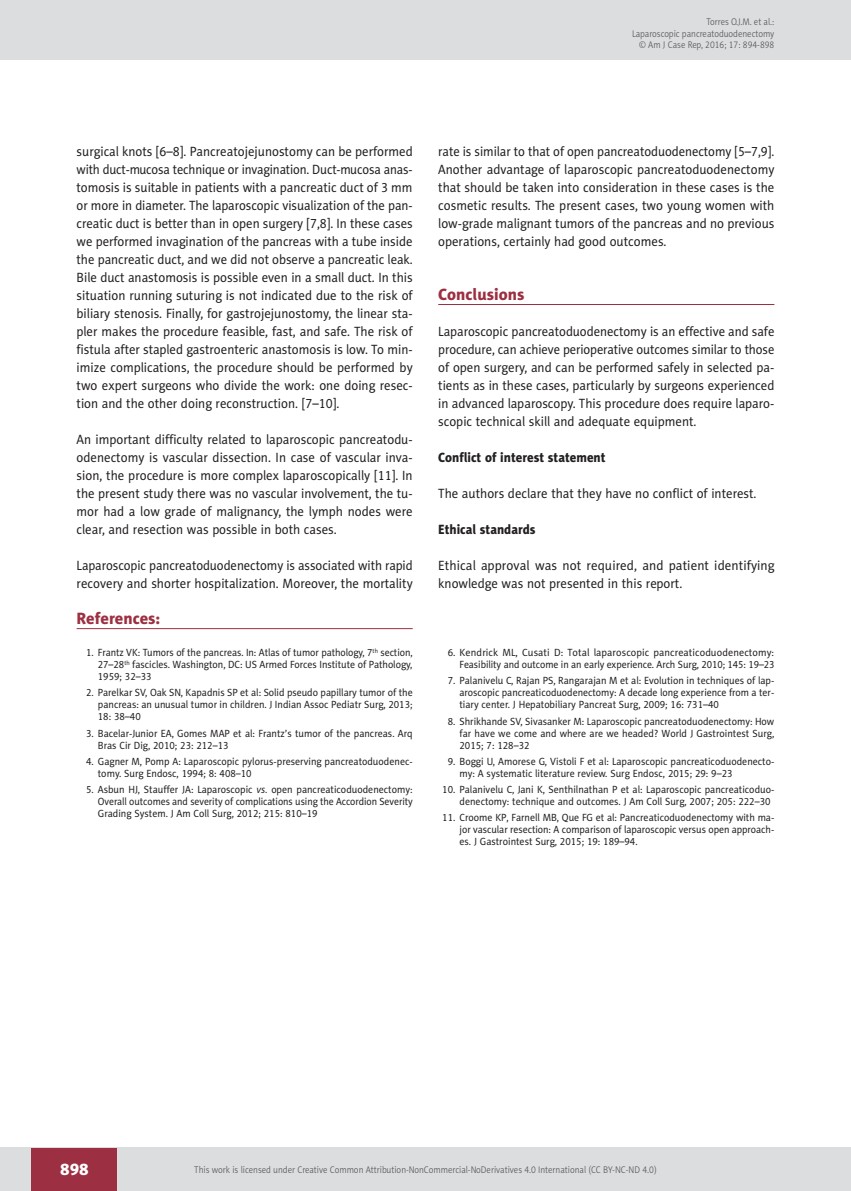
<style>
.page{position:relative;width:851px;height:1191px;background:#fff}
.page>*{position:absolute;margin:0;border:0;box-sizing:border-box;transform-origin:0 0}
.AJCR_Headline_1{font:16.5px "Naomi Sans EFN Heavy";color:#9d2f42}
.AJCR_Referencje_Tytu{font:16.5px "Naomi Sans EFN Heavy";color:#9d2f42}
.t1{font:16.5px "Naomi Sans EFN Heavy";color:#fff}
.AJCR_Body{font:13.5px/18px "Naomi Sans EFN";color:#231f20;text-align:justify;scale:.95 1}
.AJCR_Body-2{font:13.5px/18px "Naomi Sans EFN";color:#231f20;text-align:justify;scale:.94 1}
.AJCR_Body-3{font:13.5px/18px "Naomi Sans EFN";color:#231f20;scale:.96 1}
.AJCR_Headline_2{font:13.5px "Naomi Sans EFN Heavy";color:#231f20;scale:.95 1}
.AJCR_Referencje_punk{font:10.5px/12px "Naomi Sans EFN";color:#231f20;text-align:justify;scale:.95 1}
.AJCR_Referencje_punk-2{font:10.5px/12px "Naomi Sans EFN";color:#231f20;text-align:justify;scale:.94 1}
.AJCR_Referencje_punk-3{font:10.5px/12px "Naomi Sans EFN";color:#231f20;text-align:right}
.t2{font:9.75px/11.2px "Naomi Sans EFN Light";color:#57585a;text-align:right;scale:.9 1}
.s1{font-style:italic}
</style>
<div class="page">
<hr style="left:438px;top:304px;width:336px;height:1px;background:#9d2f42">
<hr style="left:77px;top:628px;width:335px;height:1px;background:#9d2f42">
<div style="left:0;top:1148px;width:850px;height:43px;background:#dcdddf"></div>
<div style="left:32px;top:1147px;width:85px;height:43px;background:#9d2f42"></div>
<div style="left:0;top:0;width:850px;height:60px;background:#dcdddf"></div>
<p class="t2" style="left:632px;top:16px;width:160px">Torres O.J.M. et al.:<br>Laparoscopic pancreatoduodenectomy © Am J Case Rep, 2016; 17: 894-898</p>
<p class="AJCR_Body" style="left:77px;top:142px;width:355px">surgical knots [6–8]. Pancreatojejunostomy can be performed with duct-mucosa technique or invagination. Duct-mucosa anas&shy;tomosis is suitable in patients with a pancreatic duct of 3 mm or more in diameter. The laparoscopic visualization of the pan&shy;creatic duct is better than in open surgery [7,8]. In these cases we performed invagination of the pancreas with a tube inside the pancreatic duct, and we did not observe a pancreatic leak.<br>Bile duct anastomosis is possible even in a small duct. In this situation running suturing is not indicated due to the risk of biliary stenosis. Finally, for gastrojejunostomy, the linear sta&shy;pler makes the procedure feasible, fast, and safe. The risk of fistula after stapled gastroenteric anastomosis is low. To min&shy;imize complications, the procedure should be performed by two expert surgeons who divide the work: one doing resec&shy;tion and the other doing reconstruction. [7–10].</p>
<p class="AJCR_Body" style="left:77px;top:430px;width:355px">An important difficulty related to laparoscopic pancreatodu&shy;odenectomy is vascular dissection. In case of vascular inva&shy;sion, the procedure is more complex laparoscopically [11]. In the present study there was no vascular involvement, the tu&shy;mor had a low grade of malignancy, the lymph nodes were clear, and resection was possible in both cases.</p>
<p class="AJCR_Body-2" style="left:77px;top:556px;width:359px">Laparoscopic pancreatoduodenectomy is associated with rapid recovery and shorter hospitalization. Moreover, the mortality</p>
<p class="AJCR_Referencje_Tytu" style="left:77px;top:608px;width:85px">References:</p>
<p class="AJCR_Referencje_punk-2" style="left:98px;top:646px;width:336px;text-indent:-12px">1. Frantz VK: Tumors of the pancreas. In: Atlas of tumor pathology, 7<sup>th</sup> section, 27–28<sup>th</sup> fascicles. Washington, DC: US Armed Forces Institute of Pathology, 1959; 32–33</p>
<p class="AJCR_Referencje_punk" style="left:98px;top:687px;width:333px;text-indent:-12px">2. Parelkar SV, Oak SN, Kapadnis SP et al: Solid pseudo papillary tumor of the pancreas: an unusual tumor in children. J Indian Assoc Pediatr Surg, 2013; 18: 38–40</p>
<p class="AJCR_Referencje_punk" style="left:98px;top:727px;width:333px;text-indent:-12px">3. Bacelar-Junior EA, Gomes MAP et al: Frantz’s tumor of the pancreas. Arq<br>Bras Cir Dig, 2010; 23: 212–13</p>
<p class="AJCR_Referencje_punk" style="left:98px;top:755px;width:333px;text-indent:-12px">4. Gagner M, Pomp A: Laparoscopic pylorus‑preserving pancreatoduodenec&shy;tomy. Surg Endosc, 1994; 8: 408–10</p>
<p class="AJCR_Referencje_punk" style="left:98px;top:783px;width:333px;text-indent:-12px">5. Asbun HJ, Stauffer JA: Laparoscopic <span class="s1">vs.</span> open pancreaticoduodenectomy:<br>Overall outcomes and severity of complications using the Accordion Severity Grading System. J Am Coll Surg, 2012; 215: 810–19</p>
<p class="AJCR_Body-2" style="left:438px;top:142px;width:359px">rate is similar to that of open pancreatoduodenectomy [5–7,9].<br>Another advantage of laparoscopic pancreatoduodenectomy that should be taken into consideration in these cases is the cosmetic results. The present cases, two young women with low-grade malignant tumors of the pancreas and no previous operations, certainly had good outcomes.</p>
<p class="AJCR_Headline_1" style="left:438px;top:284px;width:88px">Conclusions</p>
<p class="AJCR_Body-2" style="left:438px;top:322px;width:359px">Laparoscopic pancreatoduodenectomy is an effective and safe procedure, can achieve perioperative outcomes similar to those of open surgery, and can be performed safely in selected pa&shy;tients as in these cases, particularly by surgeons experienced in advanced laparoscopy. This procedure does require laparo&shy;scopic technical skill and adequate equipment.</p>
<p class="AJCR_Headline_2" style="left:438px;top:449px;width:178px">Conflict of interest statement</p>
<p class="AJCR_Body" style="left:438px;top:484px;width:336px">The authors declare that they have no conflict of interest.</p>
<p class="AJCR_Headline_2" style="left:438px;top:521px;width:104px">Ethical standards</p>
<p class="AJCR_Body-3" style="left:438px;top:556px;width:352px">Ethical approval was not required, and patient identifying knowledge was not presented in this report.</p>
<p class="AJCR_Referencje_punk-3" style="left:447px;top:646px;width:328px">6. Kendrick ML, Cusati D: Total laparoscopic pancreaticoduodenectomy:<br>Feasibility and outcome in an early experience. Arch Surg, 2010; 145: 19–23</p>
<p class="AJCR_Referencje_punk" style="left:459px;top:675px;width:333px;text-indent:-12px">7. Palanivelu C, Rajan PS, Rangarajan M et al: Evolution in techniques of lap&shy;aroscopic pancreaticoduodenectomy: A decade long experience from a ter&shy;tiary center. J Hepatobiliary Pancreat Surg, 2009; 16: 731–40</p>
<p class="AJCR_Referencje_punk" style="left:459px;top:715px;width:333px;text-indent:-12px">8. Shrikhande SV, Sivasanker M: Laparoscopic pancreatoduodenectomy: How far have we come and where are we headed? World J Gastrointest Surg, 2015; 7: 128–32</p>
<p class="AJCR_Referencje_punk" style="left:459px;top:755px;width:333px;text-indent:-12px">9. Boggi U, Amorese G, Vistoli F et al: Laparoscopic pancreaticoduodenecto&shy;my: A systematic literature review. Surg Endosc, 2015; 29: 9–23</p>
<p class="AJCR_Referencje_punk" style="left:459px;top:783px;width:333px;text-indent:-17px">10. Palanivelu C, Jani K, Senthilnathan P et al: Laparoscopic pancreaticoduo&shy;denectomy: technique and outcomes. J Am Coll Surg, 2007; 205: 222–30</p>
<p class="AJCR_Referencje_punk" style="left:459px;top:812px;width:333px;text-indent:-17px">11. Croome KP, Farnell MB, Que FG et al: Pancreaticoduodenectomy with ma&shy;jor vascular resection: A comparison of laparoscopic versus open approach&shy;es. J Gastrointest Surg, 2015; 19: 189–94.</p>
<h1 class="t1" style="left:60px;top:1159px;width:30px">898</h1>
<p class="t2" style="left:194px;top:1164px;width:515px">This work is licensed under Creative Common Attribution-NonCommercial-NoDerivatives 4.0 International (CC BY-NC-ND 4.0)</p>
</div>
